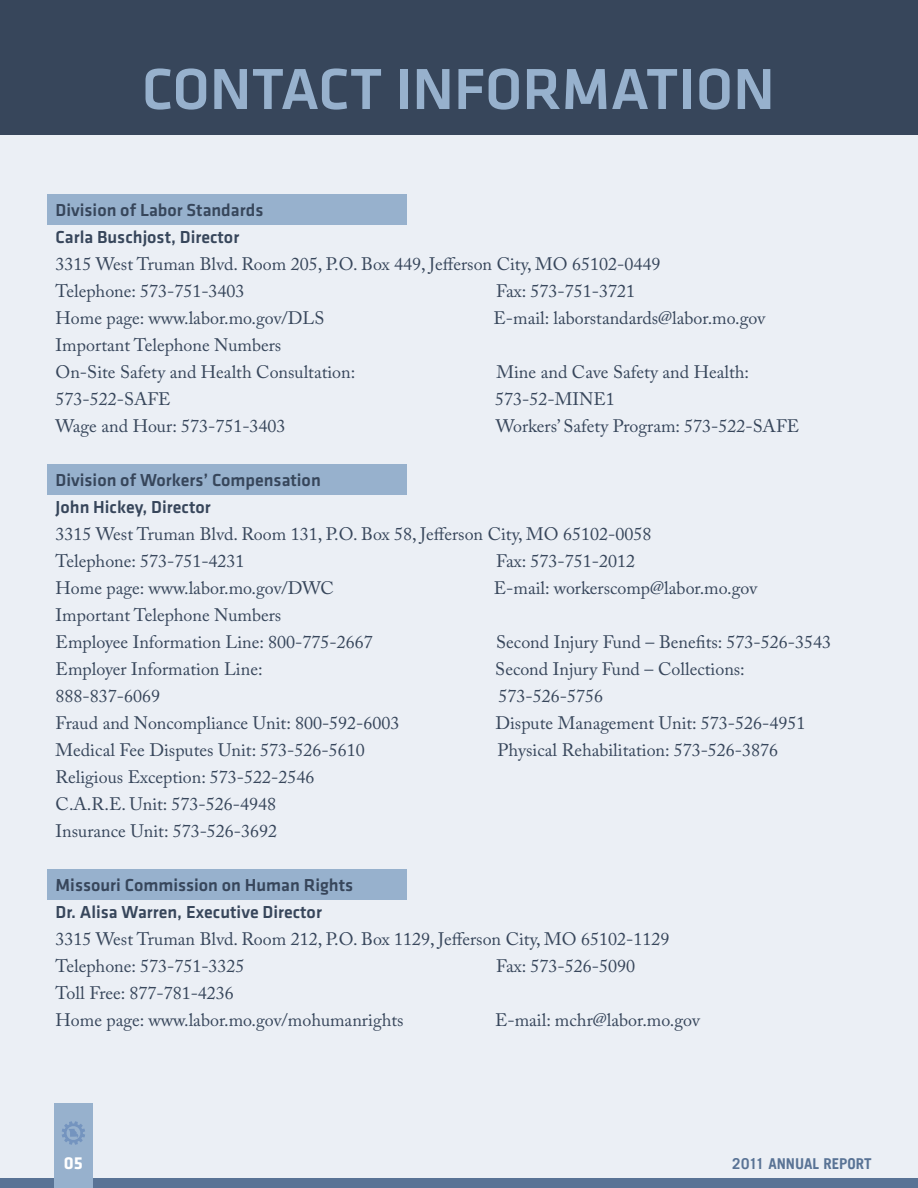
<style>
.page{position:relative;width:918px;height:1188px;background:#ebeff5}
.page>*{position:absolute;margin:0;border:0;box-sizing:border-box;transform-origin:0 0}
.t1{font:500 60px "Klavika";color:#97b1cd}
.t2{font:18px/27px "Adobe Caslon Pro";color:#37465b}
.t3{font:500 18px/27px "Klavika";color:#37465b}
.t4{font:700 18px "Klavika";color:#fff}
.t5{font:700 15px "Trade Gothic LT";color:#597395}
</style>
<div class="page">
<div style="left:0;top:0;width:918px;height:135px;background:#37465b"></div>
<div style="left:0;top:1178px;width:918px;height:10px;background:#597395"></div>
<div style="left:54px;top:1104px;width:39px;height:84px;background:#97b1cd"></div>
<svg style="left:62px;top:1121px;width:23px;height:24px"></svg>
<div style="left:47px;top:194px;width:360px;height:31px;background:#97b1cd"></div>
<div style="left:47px;top:465px;width:360px;height:30px;background:#97b1cd"></div>
<div style="left:47px;top:869px;width:360px;height:30px;background:#97b1cd"></div>
<h1 class="t1" style="left:142px;top:56px;width:634px">CONTACT INFORMATION</h1>
<p class="t3" style="left:56px;top:197px;width:209px">Division of Labor Standards<br>Carla Buschjost, Director</p>
<p class="t2" style="left:56px;top:250px;width:606px">3315 West Truman Blvd. Room 205, P.O. Box 449, Jefferson City, MO 65102-0449<br>Telephone: 573-751-3403</p>
<p class="t2" style="left:496px;top:277px;width:140px">Fax: 573-751-3721</p>
<p class="t2" style="left:56px;top:304px;width:270px">Home page: www.labor.mo.gov/DLS</p>
<p class="t2" style="left:494px;top:304px;width:273px">E-mail: laborstandards@labor.mo.gov</p>
<p class="t2" style="left:56px;top:331px;width:301px">Important Telephone Numbers<br>On-Site Safety and Health Consultation:</p>
<p class="t2" style="left:496px;top:358px;width:254px">Mine and Cave Safety and Health:</p>
<p class="t2" style="left:56px;top:385px;width:116px">573-522-SAFE</p>
<p class="t2" style="left:495px;top:385px;width:121px">573-52-MINE1</p>
<p class="t2" style="left:56px;top:412px;width:232px">Wage and Hour: 573-751-3403</p>
<p class="t2" style="left:496px;top:412px;width:305px">Workers’ Safety Program: 573-522-SAFE</p>
<p class="t3" style="left:56px;top:467px;width:267px">Division of Workers’ Compensation<br>John Hickey, Director</p>
<p class="t2" style="left:56px;top:520px;width:597px">3315 West Truman Blvd. Room 131, P.O. Box 58, Jefferson City, MO 65102-0058<br>Telephone: 573-751-4231</p>
<p class="t2" style="left:496px;top:547px;width:140px">Fax: 573-751-2012</p>
<p class="t2" style="left:56px;top:574px;width:280px">Home page: www.labor.mo.gov/DWC</p>
<p class="t2" style="left:494px;top:574px;width:265px">E-mail: workerscomp@labor.mo.gov</p>
<p class="t2" style="left:56px;top:601px;width:319px">Important Telephone Numbers<br>Employee Information Line: 800-775-2667</p>
<p class="t2" style="left:496px;top:628px;width:336px">Second Injury Fund – Benefits: 573-526-3543</p>
<p class="t2" style="left:56px;top:655px;width:208px">Employer Information Line:</p>
<p class="t2" style="left:495px;top:655px;width:251px">Second Injury Fund – Collections:</p>
<p class="t2" style="left:56px;top:682px;width:106px">888-837-6069</p>
<p class="t2" style="left:498px;top:682px;width:106px">573-526-5756</p>
<p class="t2" style="left:56px;top:709px;width:345px">Fraud and Noncompliance Unit: 800-592-6003</p>
<p class="t2" style="left:496px;top:709px;width:311px">Dispute Management Unit: 573-526-4951</p>
<p class="t2" style="left:56px;top:736px;width:311px">Medical Fee Disputes Unit: 573-526-5610</p>
<p class="t2" style="left:497px;top:736px;width:282px">Physical Rehabilitation: 573-526-3876</p>
<p class="t2" style="left:56px;top:763px;width:260px">Religious Exception: 573-522-2546<br>C.A.R.E. Unit: 573-526-4948<br>Insurance Unit: 573-526-3692</p>
<p class="t3" style="left:56px;top:872px;width:299px">Missouri Commission on Human Rights<br>Dr. Alisa Warren, Executive Director</p>
<p class="t2" style="left:56px;top:925px;width:615px">3315 West Truman Blvd. Room 212, P.O. Box 1129, Jefferson City, MO 65102-1129<br>Telephone: 573-751-3325</p>
<p class="t2" style="left:496px;top:952px;width:140px">Fax: 573-526-5090</p>
<p class="t2" style="left:56px;top:979px;width:350px">Toll Free: 877-781-4236<br>Home page: www.labor.mo.gov/mohumanrights</p>
<p class="t2" style="left:495px;top:1006px;width:206px">E-mail: mchr@labor.mo.gov</p>
<p class="t4" style="left:64px;top:1153px;width:20px">05</p>
<p class="t5" style="left:732px;top:1155px;width:141px">2011 ANNUAL REPORT</p>
</div>
